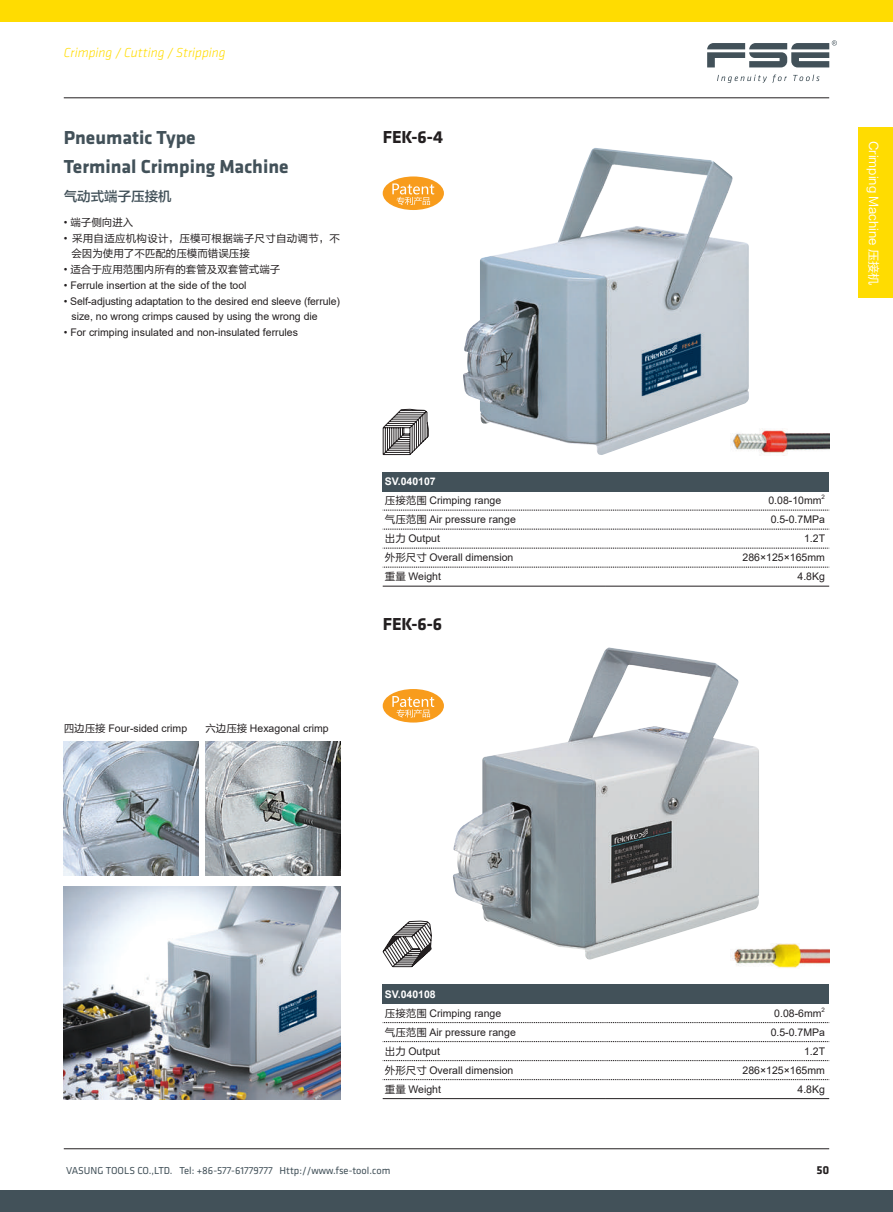
<style>
.page{position:relative;width:893px;height:1212px;background:#fff}
.page>*{position:absolute;margin:0;border:0;box-sizing:border-box;transform-origin:0 0}
.t1{font:700 19.5px/29.2px "Klavika";color:#425159}
.t2{font:700 18px "Klavika";color:#231f20}
.t3{font:italic 300 13.5px "Klavika";color:#ffdc01}
.t4{font:13.5px "FZLTZHK GBK1 0";color:#425159}
.t5{font:12px "FZLTHJW GB1 0";color:#fff}
.t6{font:700 12px "Klavika";color:#231f20}
.t7{font:10.5px/19px "Arial";color:#231f20}
.t8{font:10.5px "Klavika";color:#425159}
.t9{font:10.5px/15.8px "FZLTHJW GB1 0";letter-spacing:.025em;color:#231f20}
.t10{font:10.5px "FZLTHJW GB1 0";color:#231f20}
.t11{font:6.15px "Arial";color:#231f20}
.s1{font-family:"Arial"}
.s2{font-family:"FZLTHJW GB1 0"}
.s3{font-weight:700;color:#fff}
</style>
<div class="page">
<hr style="left:64px;top:97px;width:765px;height:1px;background:#231f20">
<div style="left:0;top:0;width:893px;height:21px;background:#ffdc01"></div>
<div style="left:0;top:1191px;width:893px;height:21px;background:#425159"></div>
<svg style="left:717px;top:75px;width:70px;height:8px"></svg>
<svg style="left:793px;top:75px;width:27px;height:6px"></svg>
<svg style="left:707px;top:40px;width:130px;height:27px"></svg>
<div style="left:859px;top:128px;width:34px;height:170px;background:#ffdc01"></div>
<hr style="left:64px;top:1148px;width:765px;height:1px;background:#231f20">
<img style="left:463px;top:148px;width:286px;height:307px">
<svg style="left:382px;top:408px;width:47px;height:48px"></svg>
<svg style="left:382px;top:920px;width:50px;height:48px"></svg>
<img style="left:733px;top:944px;width:96px;height:24px">
<img style="left:731px;top:428px;width:98px;height:27px">
<img style="left:64px;top:886px;width:276px;height:213px">
<div style="left:383px;top:472px;width:446px;height:19px;background:#425159"></div>
<hr style="left:383px;top:586px;width:223px;height:1px;background:#231f20">
<hr style="left:606px;top:586px;width:223px;height:1px;background:#231f20">
<svg style="left:383px;top:510px;width:447px;height:1px"></svg>
<svg style="left:383px;top:529px;width:447px;height:1px"></svg>
<svg style="left:383px;top:548px;width:447px;height:1px"></svg>
<svg style="left:383px;top:567px;width:447px;height:1px"></svg>
<div style="left:383px;top:984px;width:446px;height:19px;background:#425159"></div>
<hr style="left:383px;top:1098px;width:223px;height:1px;background:#231f20">
<hr style="left:606px;top:1098px;width:223px;height:1px;background:#231f20">
<svg style="left:383px;top:1022px;width:447px;height:1px"></svg>
<svg style="left:383px;top:1041px;width:447px;height:1px"></svg>
<svg style="left:383px;top:1060px;width:447px;height:1px"></svg>
<svg style="left:383px;top:1079px;width:447px;height:1px"></svg>
<img style="left:64px;top:741px;width:135px;height:135px">
<img style="left:205px;top:741px;width:135px;height:135px">
<div style="left:383px;top:176px;width:61px;height:34px;background:#f89c1c;border-radius:50%"></div>
<svg style="left:392px;top:183px;width:42px;height:22px"></svg>
<div style="left:383px;top:689px;width:61px;height:33px;background:#f89c1c;border-radius:50%"></div>
<svg style="left:392px;top:696px;width:42px;height:22px"></svg>
<img style="left:453px;top:647px;width:306px;height:312px">
<p class="t3" style="left:64px;top:45px;width:163px">Crimping / Cutting / Stripping</p>
<h1 class="t1" style="left:64px;top:123px;width:226px">Pneumatic Type<br>Terminal Crimping Machine</h1>
<h2 class="t2" style="left:383px;top:127px;width:62px">FEK-6-4</h2>
<p class="t4" style="left:64px;top:189px;width:109px">气动式端子压接机</p>
<p class="t10" style="left:64px;top:216px;width:71px"><span class="s1">•</span> 端子侧向进入</p>
<p class="t9" style="left:71px;top:230px;width:270px;text-indent:-8px"><span class="s1">•</span> 采用自适应机构设计，压模可根据端子尺寸自动调节，不会因为使用了不匹配的压模而错误压接</p>
<p class="t10" style="left:64px;top:264px;width:218px"><span class="s1">•</span> 适合于应用范围内所有的套管及双套管式端子</p>
<p class="t7" style="left:64px;top:276px;width:184px">• Ferrule insertion at the side of the tool</p>
<p class="t7" style="left:71px;top:293px;width:270px;line-height:15.8px;text-indent:-8px">• Self-adjusting adaptation to the desired end sleeve (ferrule) size, no wrong crimps caused by using the wrong die</p>
<p class="t7" style="left:64px;top:323px;width:236px">• For crimping insulated and non-insulated ferrules</p>
<p class="t5" style="left:880px;top:141px;width:145px;rotate:90deg">Crimping Machine 压接机</p>
<p class="t7" style="left:64px;top:718px;width:125px"><span class="s2">四边压接</span> Four-sided crimp</p>
<p class="t7" style="left:205px;top:718px;width:125px"><span class="s2">六边压接</span> Hexagonal crimp</p>
<p class="t7" style="left:385px;top:472px;width:118px"><span class="s3">SV.040107<br></span><span class="s2">压接范围</span> Crimping range</p>
<p class="t7" style="left:768px;top:491px;width:55px">0.08-10mm</p>
<p class="t11" style="left:821px;top:493px;width:5px">2</p>
<p class="t7" style="left:385px;top:510px;width:132px"><span class="s2">气压范围</span> Air pressure range</p>
<p class="t7" style="left:771px;top:510px;width:56px">0.5-0.7MPa</p>
<p class="t7" style="left:385px;top:529px;width:57px"><span class="s2">出力</span> Output</p>
<p class="t7" style="left:804px;top:529px;width:23px">1.2T</p>
<p class="t7" style="left:385px;top:548px;width:130px"><span class="s2">外形尺寸</span> Overall dimension</p>
<p class="t7" style="left:743px;top:548px;width:84px">286×125×165mm</p>
<p class="t7" style="left:385px;top:567px;width:58px"><span class="s2">重量</span> Weight</p>
<p class="t7" style="left:797px;top:567px;width:29px">4.8Kg</p>
<h2 class="t2" style="left:383px;top:614px;width:61px">FEK-6-6</h2>
<p class="t7" style="left:385px;top:984px;width:118px"><span class="s3">SV.040108<br></span><span class="s2">压接范围</span> Crimping range</p>
<p class="t7" style="left:774px;top:1003px;width:49px">0.08-6mm</p>
<p class="t11" style="left:821px;top:1005px;width:5px">2</p>
<p class="t7" style="left:385px;top:1022px;width:132px"><span class="s2">气压范围</span> Air pressure range</p>
<p class="t7" style="left:771px;top:1022px;width:56px">0.5-0.7MPa</p>
<p class="t7" style="left:385px;top:1041px;width:57px"><span class="s2">出力</span> Output</p>
<p class="t7" style="left:804px;top:1041px;width:23px">1.2T</p>
<p class="t7" style="left:385px;top:1060px;width:130px"><span class="s2">外形尺寸</span> Overall dimension</p>
<p class="t7" style="left:743px;top:1060px;width:84px">286×125×165mm</p>
<p class="t7" style="left:385px;top:1079px;width:58px"><span class="s2">重量</span> Weight</p>
<p class="t7" style="left:797px;top:1079px;width:29px">4.8Kg</p>
<p class="t8" style="left:66px;top:1164px;width:326px">VASUNG TOOLS CO.,LTD. Tel: +86-577-61779777 Http://www.fse-tool.com</p>
<p class="t6" style="left:817px;top:1163px;width:14px">50</p>
</div>
